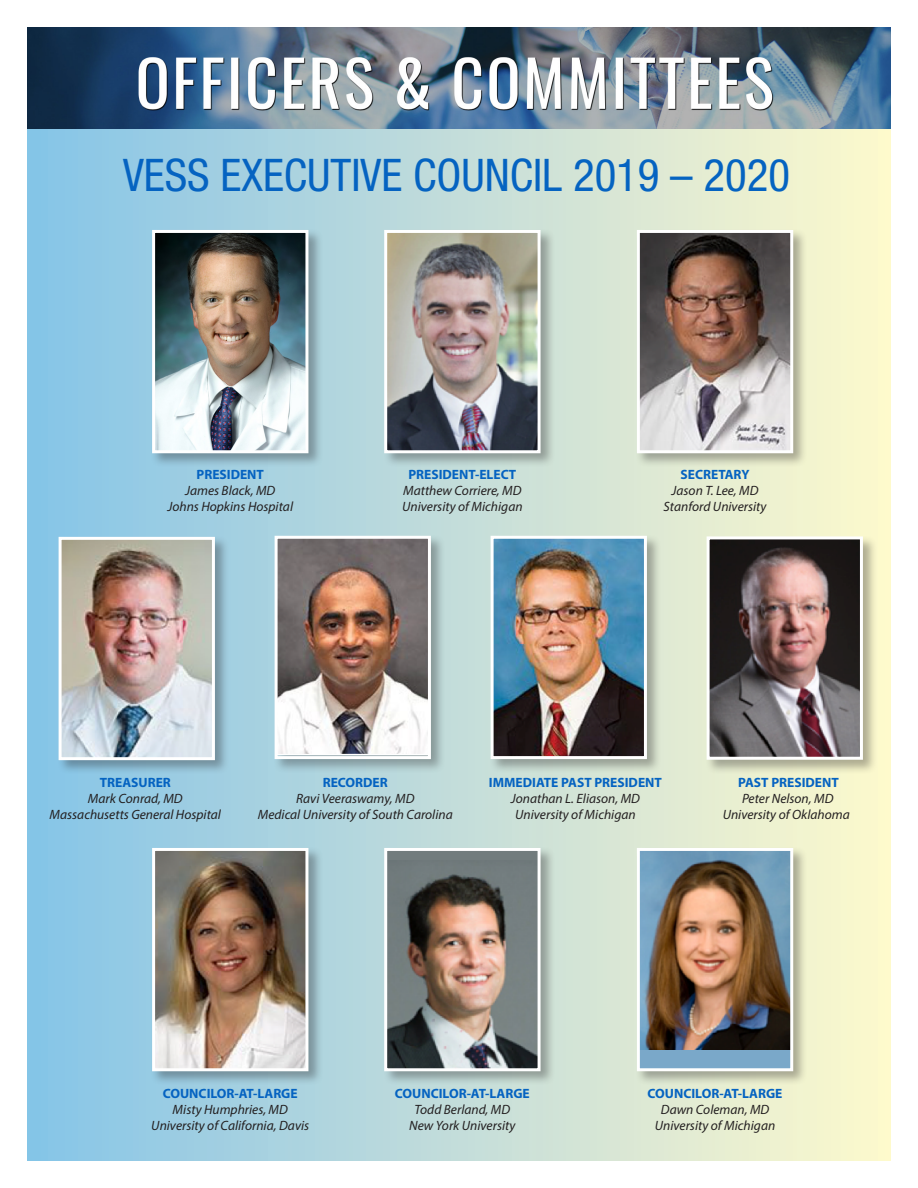
<style>
.page{position:relative;width:918px;height:1188px;background:#fff}
.page>*{position:absolute;margin:0;border:0;box-sizing:border-box;transform-origin:0 0}
.t1{font:condensed 45px "Helvetica Neue LT";color:#0563c1}
.t2{font:italic 13.5px "Myriad Pro";color:#231f20}
.t3{font:700 13.5px "Myriad Pro";color:#0563c1}
</style>
<div class="page">
<div style="left:27px;top:127px;width:864px;height:1034px;background:linear-gradient(to right,#86c3e8,#fff8cc)"></div>
<img style="left:27px;top:27px;width:864px;height:102px">
<div style="left:151px;top:228px;width:172px;height:240px;background:#231f20;opacity:.35"></div>
<img style="left:156px;top:234px;width:148px;height:215px">
<div style="left:152px;top:230px;width:156px;height:223px;border:3px solid #fff"></div>
<div style="left:383px;top:846px;width:173px;height:240px;background:#231f20;opacity:.35"></div>
<div style="left:386px;top:849px;width:153px;height:221px;background:#727c7d"></div>
<img style="left:388px;top:874px;width:149px;height:193px">
<div style="left:384px;top:848px;width:157px;height:223px;border:3px solid #fff"></div>
<div style="left:151px;top:846px;width:172px;height:240px;background:#231f20;opacity:.35"></div>
<img style="left:156px;top:852px;width:148px;height:215px">
<div style="left:152px;top:848px;width:156px;height:223px;border:3px solid #fff"></div>
<div style="left:705px;top:535px;width:173px;height:240px;background:#231f20;opacity:.35"></div>
<img style="left:711px;top:540px;width:148px;height:216px">
<div style="left:707px;top:536px;width:156px;height:224px;border:3px solid #fff"></div>
<div style="left:273px;top:534px;width:173px;height:240px;background:#231f20;opacity:.35"></div>
<img style="left:279px;top:540px;width:148px;height:215px">
<div style="left:275px;top:536px;width:156px;height:223px;border:3px solid #fff"></div>
<div style="left:489px;top:534px;width:173px;height:240px;background:#231f20;opacity:.35"></div>
<img style="left:495px;top:540px;width:148px;height:215px">
<div style="left:491px;top:536px;width:156px;height:223px;border:3px solid #fff"></div>
<div style="left:57px;top:535px;width:173px;height:240px;background:#231f20;opacity:.35"></div>
<img style="left:63px;top:541px;width:148px;height:215px">
<div style="left:59px;top:537px;width:156px;height:223px;border:3px solid #fff"></div>
<div style="left:635px;top:228px;width:173px;height:240px;background:#231f20;opacity:.35"></div>
<img style="left:641px;top:234px;width:148px;height:215px">
<div style="left:637px;top:230px;width:156px;height:223px;border:3px solid #fff"></div>
<div style="left:383px;top:228px;width:173px;height:240px;background:#231f20;opacity:.35"></div>
<img style="left:388px;top:234px;width:149px;height:215px">
<div style="left:384px;top:230px;width:157px;height:223px;border:3px solid #fff"></div>
<div style="left:635px;top:846px;width:173px;height:240px;background:#231f20;opacity:.35"></div>
<div style="left:638px;top:849px;width:154px;height:221px;background:#7aa8c9"></div>
<img style="left:641px;top:852px;width:148px;height:198px">
<div style="left:637px;top:848px;width:156px;height:223px;border:3px solid #fff"></div>
<p class="t1" style="left:123px;top:149px;width:668px">VESS EXECUTIVE COUNCIL 2019 – 2020</p>
<p class="t3" style="left:197px;top:465px;width:69px">PRESIDENT</p>
<p class="t2" style="left:185px;top:482px;width:92px">James Black, MD</p>
<p class="t2" style="left:167px;top:498px;width:127px">Johns Hopkins Hospital</p>
<p class="t3" style="left:408px;top:465px;width:109px">PRESIDENT-ELECT</p>
<p class="t2" style="left:403px;top:482px;width:120px">Matthew Corriere, MD</p>
<p class="t2" style="left:402px;top:498px;width:122px">University of Michigan</p>
<p class="t3" style="left:681px;top:465px;width:70px">SECRETARY</p>
<p class="t2" style="left:672px;top:482px;width:88px">Jason T. Lee, MD</p>
<p class="t2" style="left:664px;top:498px;width:104px">Stanford University</p>
<p class="t3" style="left:100px;top:774px;width:73px">TREASURER</p>
<p class="t2" style="left:88px;top:790px;width:96px">Mark Conrad, MD</p>
<p class="t2" style="left:50px;top:807px;width:173px">Massachusetts General Hospital</p>
<p class="t3" style="left:323px;top:774px;width:67px">RECORDER</p>
<p class="t2" style="left:296px;top:790px;width:120px">Ravi Veeraswamy, MD</p>
<p class="t2" style="left:258px;top:807px;width:196px">Medical University of South Carolina</p>
<p class="t3" style="left:489px;top:774px;width:175px">IMMEDIATE PAST PRESIDENT</p>
<p class="t2" style="left:511px;top:790px;width:131px">Jonathan L. Eliason, MD</p>
<p class="t2" style="left:515px;top:807px;width:122px">University of Michigan</p>
<p class="t3" style="left:738px;top:774px;width:102px">PAST PRESIDENT</p>
<p class="t2" style="left:742px;top:790px;width:93px">Peter Nelson, MD</p>
<p class="t2" style="left:723px;top:807px;width:129px">University of Oklahoma</p>
<p class="t3" style="left:163px;top:1085px;width:136px">COUNCILOR-AT-LARGE</p>
<p class="t2" style="left:173px;top:1101px;width:117px">Misty Humphries, MD</p>
<p class="t2" style="left:151px;top:1118px;width:159px">University of California, Davis</p>
<p class="t3" style="left:395px;top:1085px;width:136px">COUNCILOR-AT-LARGE</p>
<p class="t2" style="left:415px;top:1101px;width:97px">Todd Berland, MD</p>
<p class="t2" style="left:409px;top:1118px;width:108px">New York University</p>
<p class="t3" style="left:648px;top:1085px;width:136px">COUNCILOR-AT-LARGE</p>
<p class="t2" style="left:661px;top:1101px;width:110px">Dawn Coleman, MD</p>
<p class="t2" style="left:655px;top:1118px;width:122px">University of Michigan</p>
</div>
